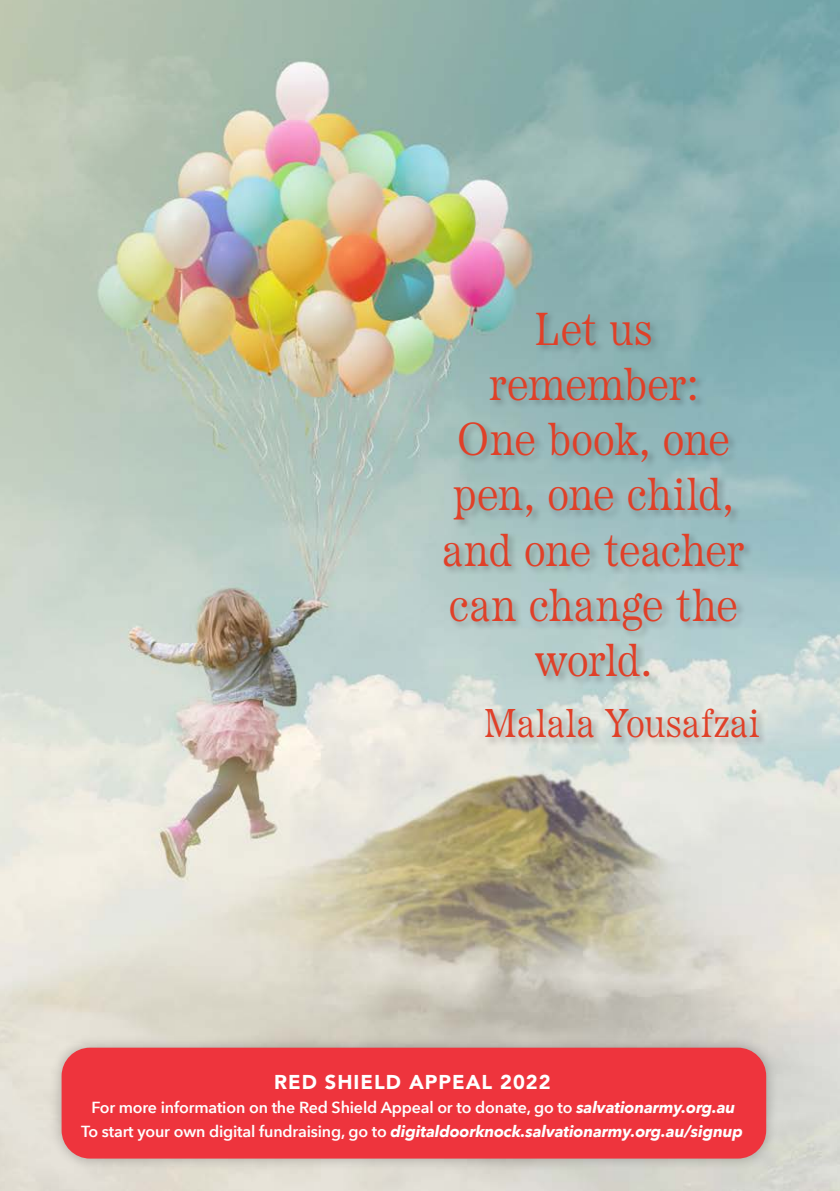
<style>
.page{position:relative;width:840px;height:1191px;background:#fff}
.page>*{position:absolute;margin:0;border:0;box-sizing:border-box;transform-origin:0 0}
.Salvos_Header{font:300 46px/55.2px "Etna";letter-spacing:-.01em;color:#e04028;text-align:center}
.Salvos_Header-2{font:300 40px "Etna";letter-spacing:.01em;color:#e04028}
.Intext_Subhead{font:900 20px "Avenir";letter-spacing:.05em;color:#fff}
.Body{font:italic 700 16px "Avenir Next";letter-spacing:-.01em;color:#fff}
.Body-2{font:600 16px "Avenir Next";letter-spacing:-.01em;color:#fff}
.s1{font-weight:700;font-style:italic}
.s2{font-weight:600;font-style:normal}
</style>
<div class="page">
<img style="left:0;top:0;width:839px;height:1191px">
<div style="left:442px;top:310px;width:326px;height:438px;background:#231f20;opacity:.3"></div>
<div style="left:50px;top:1035px;width:727px;height:136px;background:#231f20;opacity:.3"></div>
<div style="left:62px;top:1047px;width:703px;height:111px;background:#ee343d;border-radius:28px"></div>
<p class="Salvos_Header" style="left:442px;top:297px;width:303px">Let us remember:<br>One book, one pen, one child, and one teacher can change the world.</p>
<p class="Salvos_Header-2" style="left:483px;top:692px;width:277px">Malala Yousafzai</p>
<p class="Intext_Subhead" style="left:274px;top:1065px;width:278px">RED SHIELD APPEAL 2022</p>
<p class="Body-2" style="left:91px;top:1093px;width:645px">For more information on the Red Shield Appeal or to donate, go to <span class="s1">salvationarmy.org.au</span></p>
<p class="Body" style="left:81px;top:1121px;width:663px"><span class="s2">To start your own digital fundraising, go to</span> digitaldoorknock.salvationarmy.org.au/signup</p>
</div>
